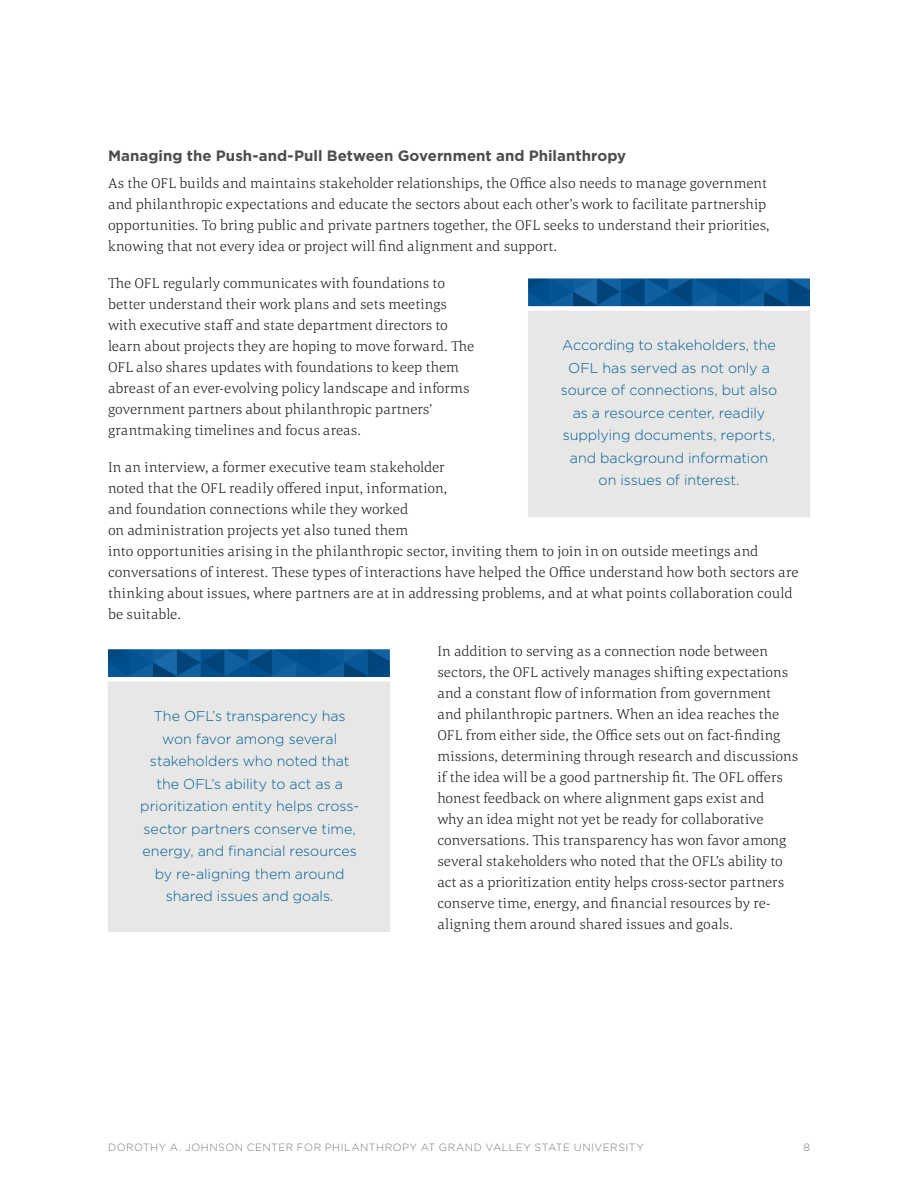
<style>
.page{position:relative;width:918px;height:1188px;background:#fff}
.page>*{position:absolute;margin:0;border:0;box-sizing:border-box;transform-origin:0 0}
.t1{font:700 15px "Gotham";color:#4b4c4d}
.t2{font:300 14.7px/21px "Corda";letter-spacing:.01em;color:#231f20}
.t3{font:300 14.25px/22.5px "Gotham";letter-spacing:-.005em;color:#005d98;text-align:center}
.t4{font:300 10.5px "Gotham";letter-spacing:.045em;color:#797876}
</style>
<div class="page">
<div style="left:528px;top:279px;width:282px;height:238px;background:#e7e7e6"></div>
<svg style="left:528px;top:278px;width:282px;height:33px;background:#2e6ea2"></svg>
<div style="left:108px;top:649px;width:282px;height:283px;background:#e7e7e6"></div>
<svg style="left:108px;top:649px;width:282px;height:33px;background:#2d6ea1"></svg>
<p class="t1" style="left:108px;top:147px;width:520px">Managing the Push-and-Pull Between Government and Philanthropy</p>
<p class="t2" style="left:108px;top:172px;width:663px">As the OFL builds and maintains stakeholder relationships, the Office also needs to manage government and philanthropic expectations and educate the sectors about each other’s work to facilitate partnership opportunities. To bring public and private partners together, the OFL seeks to understand their priorities, knowing that not every idea or project will find alignment and support.</p>
<p class="t2" style="left:108px;top:272px;width:368px">The OFL regularly communicates with foundations to better understand their work plans and sets meetings with executive staff and state department directors to learn about projects they are hoping to move forward. The OFL also shares updates with foundations to keep them abreast of an ever-evolving policy landscape and informs government partners about philanthropic partners’ grantmaking timelines and focus areas.</p>
<p class="t2" style="left:108px;top:456px;width:692px">In an interview, a former executive team stakeholder<br>noted that the OFL readily offered input, information,<br>and foundation connections while they worked<br>on administration projects yet also tuned them<br>into opportunities arising in the philanthropic sector, inviting them to join in on outside meetings and conversations of interest. These types of interactions have helped the Office understand how both sectors are thinking about issues, where partners are at in addressing problems, and at what points collaboration could be suitable.</p>
<p class="t2" style="left:437px;top:640px;width:362px">In addition to serving as a connection node between sectors, the OFL actively manages shifting expectations and a constant flow of information from government and philanthropic partners. When an idea reaches the OFL from either side, the Office sets out on fact-finding missions, determining through research and discussions if the idea will be a good partnership fit. The OFL offers honest feedback on where alignment gaps exist and<br>why an idea might not yet be ready for collaborative conversations. This transparency has won favor among several stakeholders who noted that the OFL’s ability to act as a prioritization entity helps cross-sector partners conserve time, energy, and financial resources by re&shy;aligning them around shared issues and goals.</p>
<p class="t3" style="left:561px;top:334px;width:218px">According to stakeholders, the<br>OFL has served as not only a source of connections, but also as a resource center, readily supplying documents, reports, and background information on issues of interest.</p>
<p class="t3" style="left:140px;top:704px;width:220px">The OFL’s transparency has won favor among several stakeholders who noted that the OFL’s ability to act as a prioritization entity helps cross&shy;sector partners conserve time, energy, and financial resources by re-aligning them around shared issues and goals.</p>
<p class="t4" style="left:108px;top:1141px;width:537px">DOROTHY A. JOHNSON CENTER FOR PHILANTHROPY AT GRAND VALLEY STATE UNIVERSITY</p>
<p class="t4" style="left:803px;top:1141px;width:8px">8</p>
</div>
